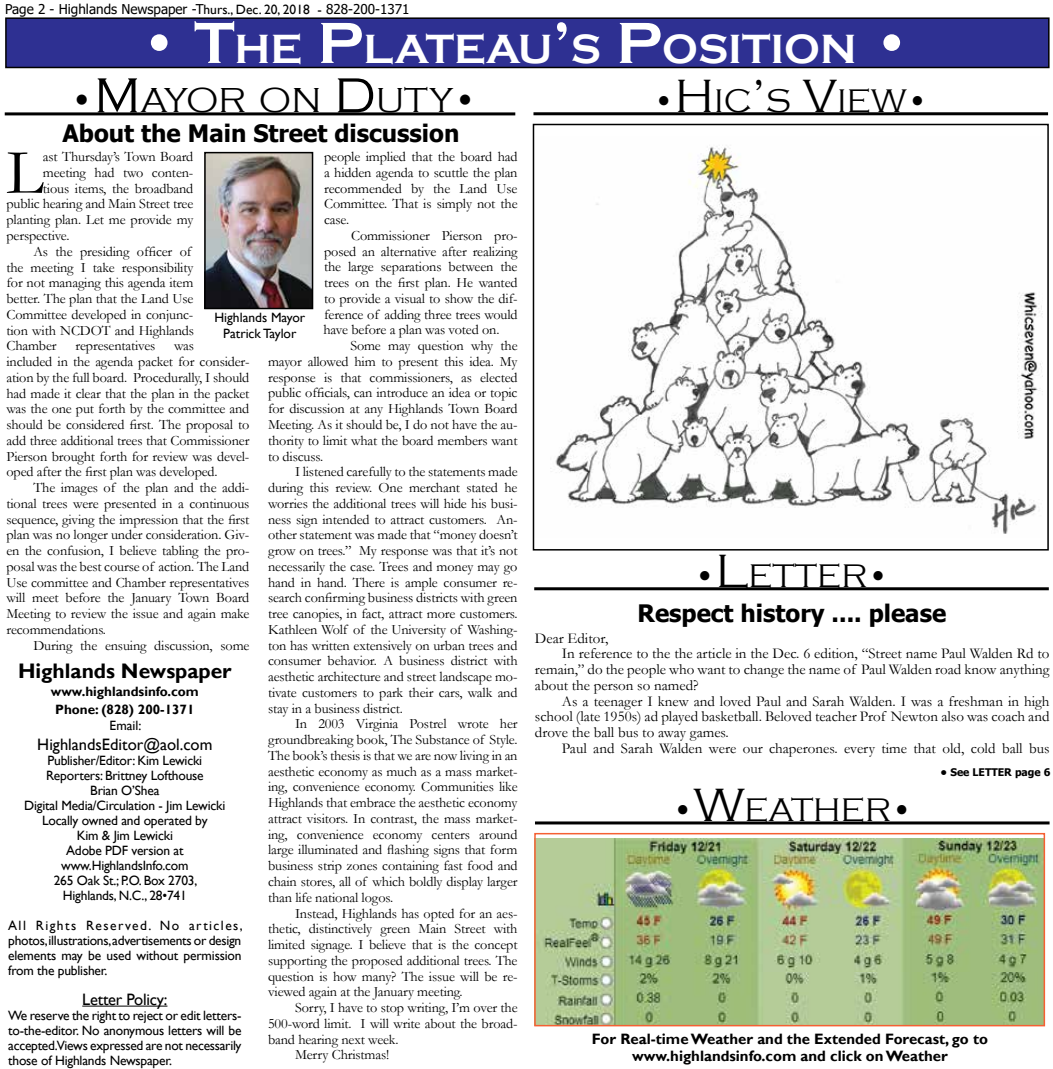
<style>
.page{position:relative;width:1053px;height:1069px;background:#fff}
.page>*{position:absolute;margin:0;border:0;box-sizing:border-box;transform-origin:0 0}
.t1{font:64.8px "Garamond";color:#000}
.t2{font:700 42px "Copperplate Gothic";color:#fff}
.t3{font:300 35.7px "Copperplate Gothic";color:#000}
.t4{font:300 33.6px "Copperplate Gothic";color:#000}
.t5{font:700 24px "Tahoma";color:#000}
.t6{font:700 21px "Gill Sans";color:#000}
.t7{font:16.5px "Gill Sans";color:#000}
.t8{font:15px "Garamond";color:#000}
.t9{font:700 15px/16.5px "Gill Sans";color:#000;text-align:center}
.t10{font:14.25px/15.8px "Garamond";letter-spacing:-.01em;color:#000;text-align:justify}
.t11{font:13.5px/15px "Gill Sans";letter-spacing:-.015em;color:#000;text-align:center}
.t12{font:13.5px "Tahoma";color:#000}
.t13{font:700 13.5px/18px "Gill Sans";color:#000;text-align:center}
.t14{font:700 10.5px "Tahoma";color:#000}
.s1{font-family:"Gill Sans"}
.s2{font-size:60px}
.s3{font-size:36px}
.s4{font-size:51px}
.s5{font-size:33px}
.s6{font-size:48px}
</style>
<div class="page">
<div style="left:6px;top:18px;width:1043px;height:49px;background:#2e3092"></div>
<div style="left:5px;top:17px;width:1045px;height:51px;border:2px solid #000"></div>
<hr style="left:5px;top:112px;width:510px;height:3px;background:#000">
<hr style="left:82px;top:1005px;width:85px;height:1px;background:#000">
<hr style="left:535px;top:821px;width:515px;height:3px;background:#000">
<hr style="left:533px;top:112px;width:515px;height:3px;background:#000">
<img style="left:207px;top:155px;width:103px;height:151px">
<div style="left:204px;top:152px;width:109px;height:157px;border:2px solid #000"></div>
<img style="left:550px;top:146px;width:493px;height:388px">
<div style="left:533px;top:124px;width:516px;height:426px;border:2px solid #000"></div>
<hr style="left:534px;top:587px;width:515px;height:3px;background:#000">
<img style="left:537px;top:838px;width:505px;height:185px">
<div style="left:534px;top:832px;width:511px;height:194px;border:2px solid #f56033"></div>
<p class="t12" style="left:5px;top:0;width:406px">Page 2 - Highlands Newspaper -T<span class="s1">hurs., Dec. 20, 2018 -</span> 828-200-1371</p>
<h2 class="t2" style="left:139px;top:26px;width:774px"><span class="s2">• T</span>HE <span class="s2">P</span>LATEAU<span class="s2">’</span>S <span class="s2">P</span>OSITION <span class="s2">•</span></h2>
<h3 class="t3" style="left:70px;top:81px;width:409px"><span class="s3">•</span><span class="s4">M</span>AYOR ON <span class="s4">D</span>UTY<span class="s3">•</span></h3>
<h3 class="t4" style="left:653px;top:83px;width:277px"><span class="s5">•</span><span class="s6">H</span>IC<span class="s6">’</span>S <span class="s6">V</span>IEW<span class="s5">•</span></h3>
<h3 class="t5" style="left:63px;top:116px;width:398px">About the Main Street discussion</h3>
<p class="t10" style="left:324px;top:148px;width:195px">people implied that the board had a hidden agenda to scuttle the plan recommended by the Land Use Committee. That is simply not the case.</p>
<p class="t10" style="left:323px;top:227px;width:196px;text-indent:28px">Commissioner Pierson pro&shy;posed an alternative after realizing the large separations between the trees on the first plan. He wanted to provide a visual to show the dif&shy;ference of adding three trees would have before a plan was voted on.</p>
<p class="t10" style="left:268px;top:337px;width:251px;text-indent:82px">Some may question why the mayor allowed him to present this idea. My response is that commissioners, as elected public officials, can introduce an idea or topic for discussion at any Highlands Town Board Meeting. As it should be, I do not have the au&shy;thority to limit what the board members want to discuss.</p>
<p class="t10" style="left:268px;top:463px;width:251px;text-indent:27px">I listened carefully to the statements made during this review. One merchant stated he worries the additional trees will hide his busi&shy;ness sign intended to attract customers. An&shy;other statement was made that “money doesn’t grow on trees.” My response was that it’s not necessarily the case. Trees and money may go hand in hand. There is ample consumer re&shy;search confirming business districts with green tree canopies, in fact, attract more customers.<br>Kathleen Wolf of the University of Washing&shy;ton has written extensively on urban trees and consumer behavior. A business district with aesthetic architecture and street landscape mo&shy;tivate customers to park their cars, walk and stay in a business district.</p>
<p class="t10" style="left:268px;top:715px;width:251px;text-indent:27px">In 2003 Virginia Postrel wrote her groundbreaking book, The Substance of Style.<br>The book’s thesis is that we are now living in an aesthetic economy as much as a mass market&shy;ing, convenience economy. Communities like Highlands that embrace the aesthetic economy attract visitors. In contrast, the mass market&shy;ing, convenience economy centers around large illuminated and flashing signs that form business strip zones containing fast food and chain stores, all of which boldly display larger than life national logos.</p>
<p class="t10" style="left:268px;top:904px;width:251px;text-indent:27px">Instead, Highlands has opted for an aes&shy;thetic, distinctively green Main Street with limited signage. I believe that is the concept supporting the proposed additional trees. The question is how many? The issue will be re&shy;viewed again at the January meeting.</p>
<p class="t10" style="left:295px;top:999px;width:224px">Sorry, I have to stop writing, I’m over the</p>
<p class="t10" style="left:268px;top:1014px;width:251px">500-word limit. I will write about the broad-</p>
<p class="t10" style="left:268px;top:1030px;width:132px">band hearing next week.</p>
<p class="t10" style="left:295px;top:1046px;width:96px">Merry Christmas!</p>
<h1 class="t1" style="left:6px;top:129px;width:39px">L</h1>
<p class="t10" style="left:43px;top:148px;width:152px">ast Thursday’s Town Board</p>
<p class="t10" style="left:43px;top:164px;width:152px">meeting had two conten-</p>
<p class="t10" style="left:43px;top:180px;width:152px">tious items, the broadband</p>
<p class="t10" style="left:6px;top:196px;width:188px">public hearing and Main Street tree</p>
<p class="t10" style="left:6px;top:211px;width:188px">planting plan. Let me provide my</p>
<p class="t10" style="left:6px;top:227px;width:65px">perspective.</p>
<p class="t10" style="left:33px;top:243px;width:160px">As the presiding officer of</p>
<p class="t10" style="left:6px;top:259px;width:188px">the meeting I take responsibility</p>
<p class="t10" style="left:6px;top:274px;width:188px">for not managing this agenda item</p>
<p class="t10" style="left:6px;top:290px;width:188px">better. The plan that the Land Use</p>
<p class="t10" style="left:6px;top:306px;width:188px">Committee developed in conjunc-</p>
<p class="t10" style="left:6px;top:322px;width:189px">tion with NCDOT and Highlands</p>
<p class="t10" style="left:6px;top:337px;width:52px">Chamber</p>
<p class="t10" style="left:75px;top:337px;width:81px">representatives</p>
<p class="t11" style="left:214px;top:309px;width:92px;line-height:16.2px">Highlands Mayor<br>Patrick Taylor</p>
<p class="t10" style="left:6px;top:337px;width:245px;text-align:left;text-indent:168px">was<br>included in the agenda packet for consider&shy;ation by the full board. Procedurally, I should had made it clear that the plan in the packet was the one put forth by the committee and should be considered first. The proposal to add three additional trees that Commissioner Pierson brought forth for review was devel&shy;oped after the first plan was developed.</p>
<p class="t10" style="left:6px;top:479px;width:244px;text-indent:27px">The images of the plan and the addi&shy;tional trees were presented in a continuous sequence, giving the impression that the first plan was no longer under consideration. Giv&shy;en the confusion, I believe tabling the pro&shy;posal was the best course of action. The Land Use committee and Chamber representatives will meet before the January Town Board Meeting to review the issue and again make recommendations.</p>
<p class="t10" style="left:33px;top:636px;width:218px">During the ensuing discussion, some</p>
<h3 class="t6" style="left:18px;top:657px;width:215px">Highlands Newspaper</h3>
<p class="t13" style="left:51px;top:682px;width:149px">www.highlandsinfo.com<br>Phone: (828) 200-1371</p>
<p class="t11" style="left:110px;top:717px;width:33px">Email:</p>
<p class="t7" style="left:37px;top:734px;width:177px">HighlandsEditor@aol.com</p>
<p class="t11" style="left:24px;top:752px;width:203px">Publisher/Editor: Kim Lewicki<br>Reporters: Brittney Lofthouse<br>Brian O’Shea<br>Digital Media/Circulation - Jim Lewicki<br>Locally owned and operated by<br>Kim &amp; Jim Lewicki<br>Adobe PDF version at www.HighlandsInfo.com<br>265 Oak St.; P.O. Box 2703,<br>Highlands, N.C., 28•741</p>
<p class="t11" style="left:8px;top:917px;width:236px;text-align:justify">All Rights Reserved. No articles, photos, illustrations, advertisements or design elements may be used without permission from the publisher.</p>
<p class="t7" style="left:82px;top:989px;width:87px">Letter Policy:</p>
<p class="t11" style="left:8px;top:1007px;width:235px;text-align:justify">We reserve the right to reject or edit letters&shy;to-the-editor. No anonymous letters will be accepted.Views expressed are not necessarily those of Highlands Newspaper.</p>
<h3 class="t4" style="left:694px;top:558px;width:197px"><span class="s5">•</span><span class="s6">L</span>ETTER<span class="s5">•</span></h3>
<h3 class="t5" style="left:638px;top:596px;width:310px">Respect history .... please</h3>
<p class="t8" style="left:535px;top:627px;width:75px">Dear Editor,</p>
<p class="t8" style="left:562px;top:643px;width:489px">In reference to the the article in the Dec. 6 edition, “Street name Paul Walden Rd to</p>
<p class="t8" style="left:535px;top:659px;width:516px">remain,” do the people who want to change the name of Paul Walden road know anything</p>
<p class="t8" style="left:535px;top:675px;width:165px">about the person so named?</p>
<p class="t8" style="left:562px;top:690px;width:489px">As a teenager I knew and loved Paul and Sarah Walden. I was a freshman in high</p>
<p class="t8" style="left:535px;top:706px;width:516px">school (late 1950s) ad played basketball. Beloved teacher Prof Newton also was coach and</p>
<p class="t8" style="left:535px;top:722px;width:195px">drove the ball bus to away games.</p>
<p class="t8" style="left:562px;top:738px;width:489px">Paul and Sarah Walden were our chaperones. every time that old, cold ball bus</p>
<h3 class="t4" style="left:672px;top:792px;width:243px"><span class="s5">•</span><span class="s6">W</span>EATHER<span class="s5">•</span></h3>
<p class="t14" style="left:941px;top:764px;width:111px">• See LETTER page 6</p>
<p class="t9" style="left:592px;top:1031px;width:398px">For Real-time Weather and the Extended Forecast, go to www.highlandsinfo.com and click on Weather</p>
</div>
